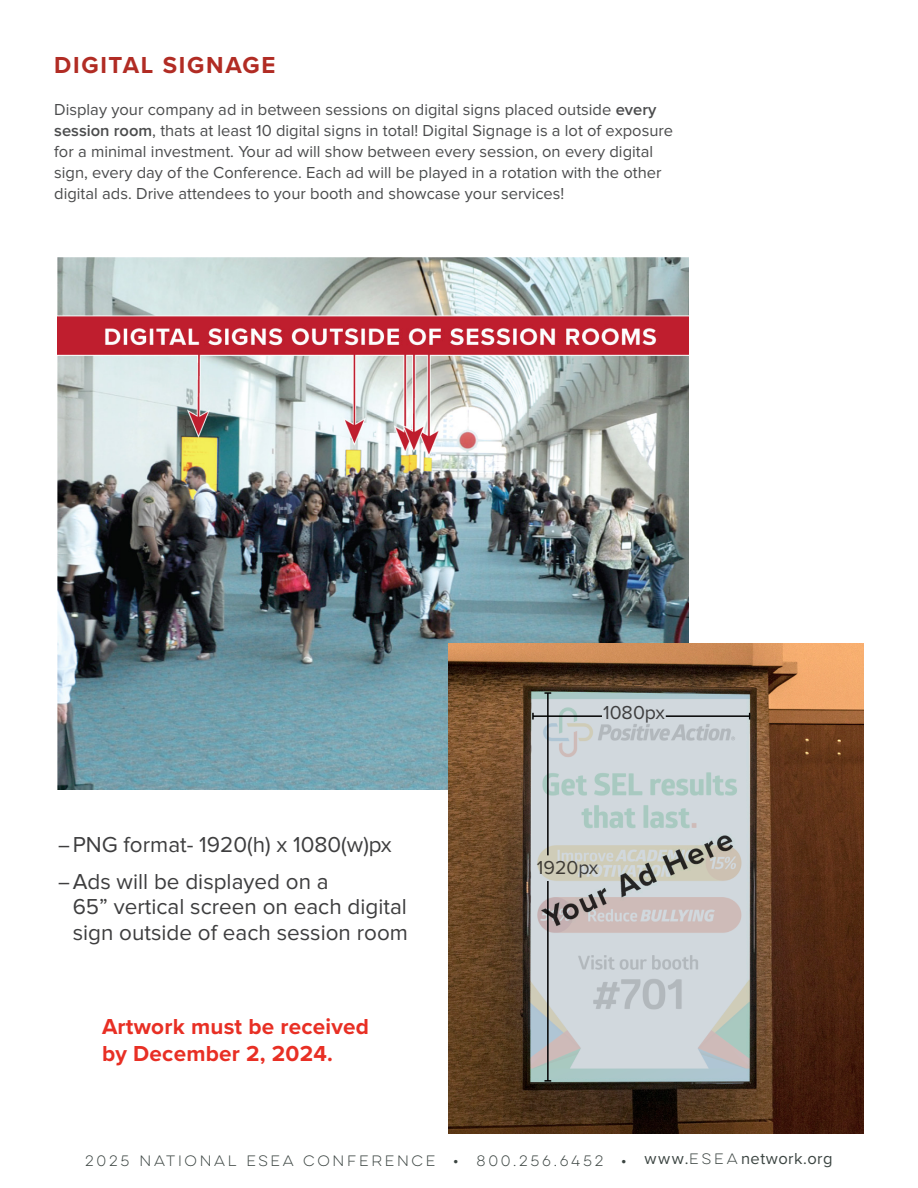
<style>
.page{position:relative;width:918px;height:1188px;background:#fff}
.page>*{position:absolute;margin:0;border:0;box-sizing:border-box;transform-origin:0 0}
.t1{font:700 24px "Proxima Nova";letter-spacing:.07em;color:#b12c24}
.t2{font:22.5px/25.5px "Proxima Nova";color:#3e3e3f}
.t3{font:700 22.5px "Proxima Nova";letter-spacing:.01em;color:#e82f24}
.t4{font:19.5px "Proxima Nova";color:#3e3e3f}
.t5{font:16.5px/21px "Proxima Nova";color:#4b4c4d}
.t6{font:13.5px "Lulo Clean One";color:#3c4542}
.s1{font-weight:600}
.s2{font-family:"Proxima Nova Cond"}
.s3{font-family:"Proxima Nova";font-size:16.5px}
</style>
<div class="page">
<img style="left:57px;top:257px;width:632px;height:533px">
<img style="left:448px;top:644px;width:416px;height:490px">
<img style="left:528px;top:691px;width:221px;height:393px">
<p class="t1" style="left:54px;top:47px;width:223px">DIGITAL SIGNAGE</p>
<p class="t5" style="left:54px;top:99px;width:621px">Display your company ad in between sessions on digital signs placed outside <span class="s1">every session room</span>, thats at least 10 digital signs in total! Digital Signage is a lot of exposure for a minimal investment. Your ad will show between every session, on every digital sign, every day of the Conference. Each ad will be played in a rotation with the other digital ads. Drive attendees to your booth and showcase your services!</p>
<p class="t2" style="left:58px;top:832px;width:335px"><span class="s2">–</span>PNG format- 1920(h) x 1080(w)px</p>
<p class="t2" style="left:73px;top:869px;width:337px;text-indent:-14px"><span class="s2">–</span>Ads will be displayed on a<br>65” vertical screen on each digital sign outside of each session room</p>
<p class="t3" style="left:102px;top:1009px;width:269px">Artwork must be received</p>
<p class="t3" style="left:102px;top:1036px;width:232px">by December 2, 2024.</p>
<p class="t4" style="left:603px;top:704px;width:63px">1080px</p>
<p class="t4" style="left:537px;top:858px;width:63px">1920px</p>
<p class="t6" style="left:85px;top:1151px;width:749px">2025 NATIONAL ESEA CONFERENCE • 800.256.6452 • <span class="s3">www.</span>ESEA<span class="s3">network.org</span></p>
</div>
